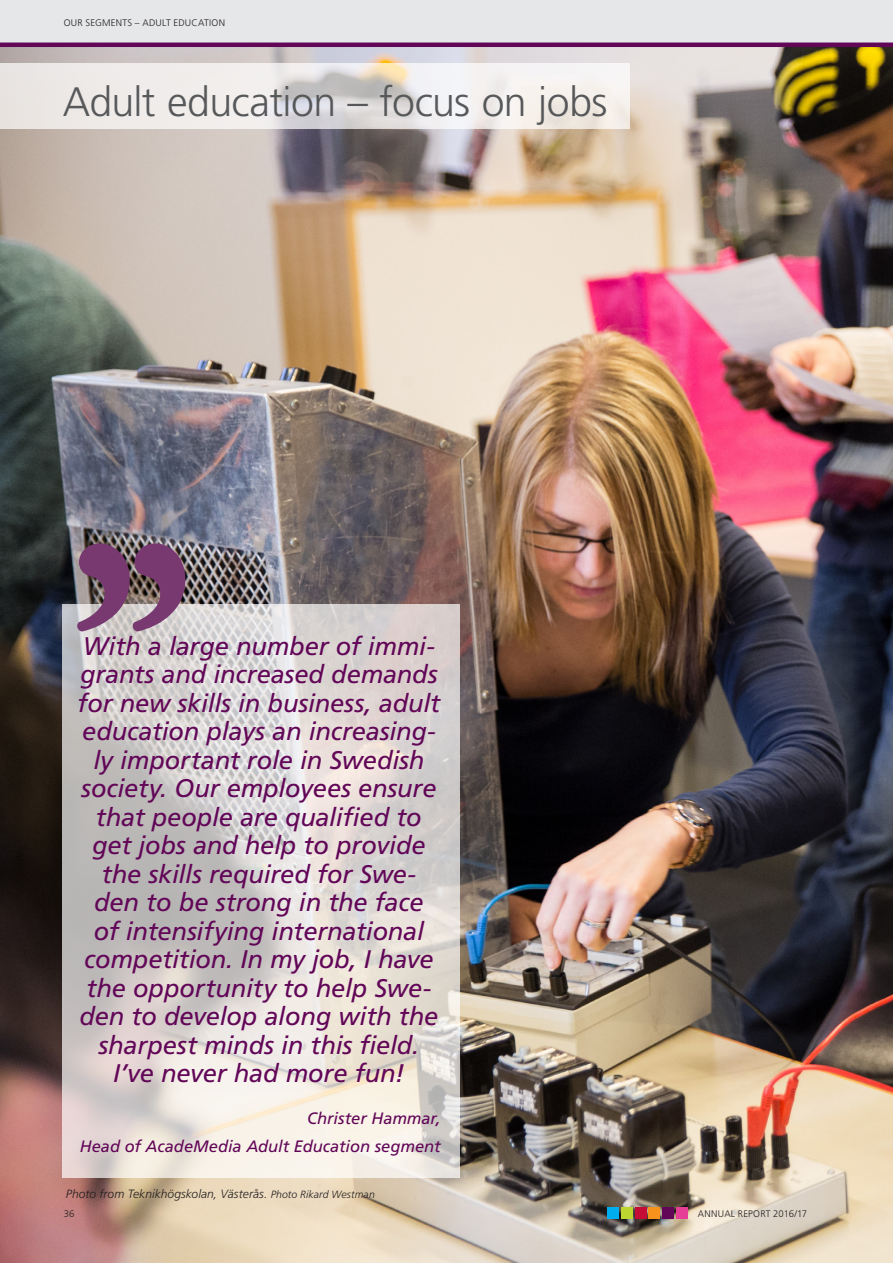
<style>
.page{position:relative;width:893px;height:1263px;background:#fff}
.page>*{position:absolute;margin:0;border:0;box-sizing:border-box;transform-origin:0 0}
._2_Rubrik_Avsnitt_28{font:300 41.1px "Frutiger LT Std";letter-spacing:-.015em;color:#57585a}
.Lila_citat{font:italic 25.5px/28.5px "Frutiger LT Std";letter-spacing:-.01em;color:#620658;text-align:center}
.Lila_citat-2{font:italic 16.5px/28.5px "Frutiger LT Std";color:#620658;text-align:right}
._6_Bildtext_8_11{font:italic 300 12px "Frutiger LT Std";letter-spacing:.005em;color:#231f20}
._4_Brödtext_10_13{font:300 9.45px "Frutiger LT Std";letter-spacing:.025em;color:#231f20}
.s1{font-size:10.5px}
</style>
<div class="page">
<img style="left:0;top:47px;width:893px;height:1216px">
<svg style="left:0;top:64px;width:629px;height:65px;fill:#efecea"></svg>
<div style="left:0;top:0;width:893px;height:47px;background:#e6e7e9"></div>
<hr style="left:0;top:43px;width:893px;height:4px;background:#620658">
<div style="left:621px;top:1208px;width:11px;height:11px;background:#bed630"></div>
<div style="left:607px;top:1208px;width:12px;height:11px;background:#00aeef"></div>
<div style="left:635px;top:1208px;width:11px;height:11px;background:#c40c37"></div>
<div style="left:649px;top:1208px;width:11px;height:11px;background:#f7931d"></div>
<div style="left:662px;top:1208px;width:12px;height:11px;background:#620658"></div>
<div style="left:676px;top:1208px;width:11px;height:11px;background:#e63e97"></div>
<svg style="left:63px;top:604px;width:397px;height:573px;background:#dad5d1"></svg>
<svg style="left:76px;top:543px;width:109px;height:88px;background:#886480"></svg>
<p class="_4_Brödtext_10_13" style="left:64px;top:18px;width:163px">OUR SEGMENTS – ADULT EDUCATION</p>
<p class="_2_Rubrik_Avsnitt_28" style="left:63px;top:78px;width:546px">Adult education – focus on jobs</p>
<p class="Lila_citat" style="left:78px;top:632px;width:364px">With a large number of immi&shy;grants and increased demands for new skills in business, adult education plays an increasing&shy;ly important role in Swedish society. Our employees ensure that people are qualified to get jobs and help to provide the skills required for Swe&shy;den to be strong in the face<br>of intensifying international competition. In my job, I have the opportunity to help Swe&shy;den to develop along with the sharpest minds in this field.<br>I’ve never had more fun!</p>
<p class="Lila_citat-2" style="left:80px;top:1104px;width:362px">Christer Hammar,<br>Head of AcadeMedia Adult Education segment</p>
<p class="_6_Bildtext_8_11" style="left:66px;top:1187px;width:310px">Photo from Teknikhögskolan, Västerås. <span class="s1">Photo Rikard Westman</span></p>
<p class="_4_Brödtext_10_13" style="left:64px;top:1208px;width:12px">36</p>
<p class="_4_Brödtext_10_13" style="left:698px;top:1208px;width:111px">ANNUAL REPORT 2016/17</p>
</div>
